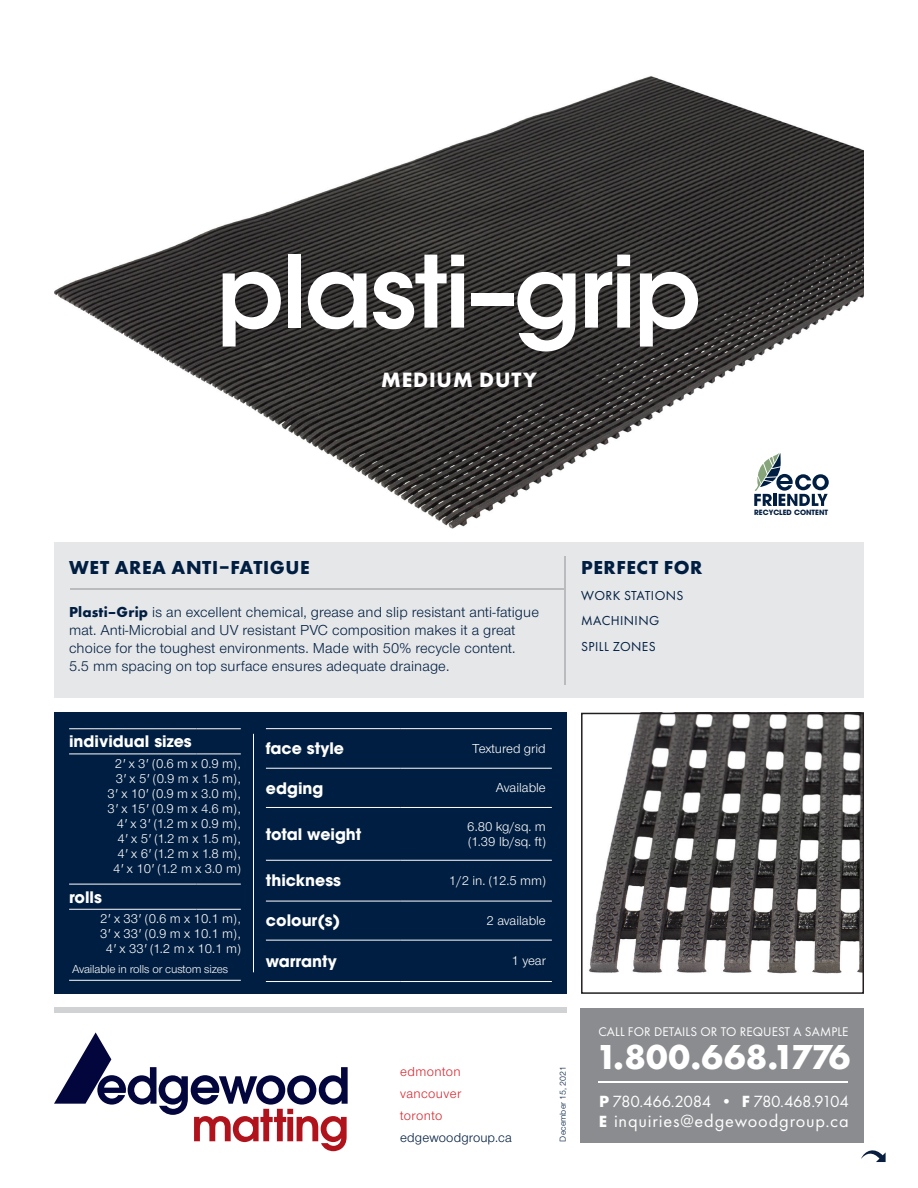
<style>
.page{position:relative;width:918px;height:1188px;background:#fff}
.page>*{position:absolute;margin:0;border:0;box-sizing:border-box;transform-origin:0 0}
.Main_Product_title{font:600 98.7px "ITC Avant Garde Std";letter-spacing:-.03em;color:#fff}
.t1{font:700 36px "Futura PT";letter-spacing:.005em;color:#fff}
.Duty_Category{font:700 21.6px "Futura PT";letter-spacing:.04em;color:#fff}
.Bold_Subhead_perf_fo{font:700 19.5px "Futura PT";letter-spacing:.03em;color:#001e41}
.t2{font:18.3px "Futura PT";letter-spacing:.045em;color:#fff}
.t3{font:16.8px "Futura PT";letter-spacing:-.02em;color:#fff}
.Table_bold{font:700 15.75px "ITC Avant Garde Std";color:#fff}
.Product_Copy{font:15px/18px "Nimbus San Nov";letter-spacing:.01em;color:#001e41}
.Table_Text{font:13.5px/15px "Nimbus San Nov";color:#fff;text-align:right}
.Application_catagori{font:13.5px "Futura PT";letter-spacing:.03em;color:#001e41}
.t4{font:13.5px/21.8px "Nimbus San Nov";letter-spacing:.03em;color:#d9262e;text-align:justify}
.t5{font:13.5px "Nimbus San Nov";letter-spacing:.005em;color:#001e41}
.t6{font:13.05px "Futura PT";letter-spacing:.01em;color:#fff}
.Small_table_text{font:12px "Nimbus San Nov";letter-spacing:-.01em;color:#fff}
.t7{font:9px "Nimbus San Nov";color:#001e41}
.t8{font:700 7.2px "Avant Garde";color:#001e41}
.s1{font-family:"Futura PT";font-weight:700}
.s2{font-family:"Nimbus San";font-weight:300;font-style:italic}
.s3{font-weight:700}
.s4{font-weight:700;font-size:16.8px}
</style>
<div class="page">
<div style="left:54px;top:1008px;width:513px;height:5px;background:#d1d2d4"></div>
<svg style="left:54px;top:1032px;width:294px;height:119px"></svg>
<div style="left:580px;top:1008px;width:284px;height:135px;background:#8a8c8f"></div>
<div style="left:54px;top:712px;width:513px;height:282px;background:#001e41"></div>
<div style="left:54px;top:542px;width:810px;height:156px;background:#e6e7e9"></div>
<hr style="left:70px;top:588px;width:495px;height:2px;background:#babbbe">
<hr style="left:564px;top:556px;width:2px;height:129px;background:#babbbe">
<hr style="left:253px;top:734px;width:1px;height:238px;background:#fff">
<img style="left:54px;top:76px;width:810px;height:452px">
<img style="left:589px;top:716px;width:272px;height:258px">
<div style="left:581px;top:713px;width:283px;height:281px;border:2px solid #231f20"></div>
<div style="left:220px;top:251px;width:491px;height:113px;background:#231f20;opacity:.25"></div>
<div style="left:379px;top:369px;width:170px;height:31px;background:#231f20;opacity:.25"></div>
<hr style="left:69px;top:980px;width:172px;height:1px;background:#fff">
<hr style="left:69px;top:754px;width:128px;height:1px;background:#fff">
<hr style="left:197px;top:754px;width:44px;height:1px;background:#fff">
<hr style="left:69px;top:909px;width:128px;height:1px;background:#fff">
<hr style="left:197px;top:909px;width:44px;height:1px;background:#fff">
<hr style="left:69px;top:729px;width:128px;height:1px;background:#fff">
<hr style="left:197px;top:729px;width:44px;height:1px;background:#fff">
<hr style="left:69px;top:884px;width:128px;height:1px;background:#fff">
<hr style="left:197px;top:884px;width:44px;height:1px;background:#fff">
<hr style="left:599px;top:1082px;width:249px;height:1px;background:#fff">
<div style="left:741px;top:443px;width:100px;height:96px;background:#fff;border-radius:10px"></div>
<svg style="left:754px;top:453px;width:75px;height:53px"></svg>
<hr style="left:266px;top:728px;width:134px;height:1px;background:#fff">
<hr style="left:400px;top:728px;width:152px;height:1px;background:#fff">
<hr style="left:266px;top:768px;width:134px;height:1px;background:#fff">
<hr style="left:400px;top:768px;width:152px;height:1px;background:#fff">
<hr style="left:266px;top:807px;width:134px;height:1px;background:#fff">
<hr style="left:400px;top:807px;width:152px;height:1px;background:#fff">
<hr style="left:266px;top:860px;width:134px;height:1px;background:#fff">
<hr style="left:400px;top:860px;width:152px;height:1px;background:#fff">
<hr style="left:266px;top:901px;width:134px;height:1px;background:#fff">
<hr style="left:400px;top:901px;width:152px;height:1px;background:#fff">
<hr style="left:266px;top:940px;width:134px;height:1px;background:#fff">
<hr style="left:400px;top:940px;width:152px;height:1px;background:#fff">
<hr style="left:266px;top:981px;width:134px;height:1px;background:#fff">
<hr style="left:400px;top:981px;width:152px;height:1px;background:#fff">
<svg style="left:861px;top:1150px;width:25px;height:12px"></svg>
<p class="Main_Product_title" style="left:216px;top:229px;width:487px">plasti–grip</p>
<p class="Duty_Category" style="left:381px;top:366px;width:157px">MEDIUM DUTY</p>
<p class="Bold_Subhead_perf_fo" style="left:69px;top:555px;width:242px">WET AREA ANTI–FATIGUE</p>
<p class="Bold_Subhead_perf_fo" style="left:581px;top:555px;width:123px">PERFECT FOR</p>
<p class="Application_catagori" style="left:581px;top:587px;width:104px">WORK STATIONS</p>
<p class="Application_catagori" style="left:581px;top:613px;width:80px">MACHINING</p>
<p class="Application_catagori" style="left:581px;top:638px;width:76px">SPILL ZONES</p>
<p class="Product_Copy" style="left:69px;top:604px;width:472px"><span class="s1">Plasti–Grip</span> is an excellent chemical, grease and slip resistant anti-fatigue mat. Anti-Microbial and UV resistant PVC composition makes it a great choice for the toughest environments. Made with 50% recycle content.<br>5.5 mm spacing on top surface ensures adequate drainage.</p>
<p class="Table_bold" style="left:69px;top:731px;width:124px">individual sizes</p>
<p class="Table_Text" style="left:108px;top:756px;width:135px">2<span class="s2">'</span> x 3<span class="s2">'</span> (0.6 m x 0.9 m),<br>3<span class="s2">'</span> x 5<span class="s2">'</span> (0.9 m x 1.5 m),<br>3<span class="s2">'</span> x 10<span class="s2">'</span> (0.9 m x 3.0 m),<br>3<span class="s2">'</span> x 15<span class="s2">'</span> (0.9 m x 4.6 m),<br>4<span class="s2">'</span> x 3<span class="s2">'</span> (1.2 m x 0.9 m),<br>4<span class="s2">'</span> x 5<span class="s2">'</span> (1.2 m x 1.5 m),<br>4<span class="s2">'</span> x 6<span class="s2">'</span> (1.2 m x 1.8 m),<br>4<span class="s2">'</span> x 10<span class="s2">'</span> (1.2 m x 3.0 m)</p>
<p class="Table_bold" style="left:69px;top:886px;width:34px">rolls</p>
<p class="Table_Text" style="left:100px;top:911px;width:142px;text-align:center">2<span class="s2">'</span> x 33<span class="s2">'</span> (0.6 m x 10.1 m),<br>3<span class="s2">'</span> x 33<span class="s2">'</span> (0.9 m x 10.1 m),<br>4<span class="s2">'</span> x 33<span class="s2">'</span> (1.2 m x 10.1 m)</p>
<p class="Small_table_text" style="left:72px;top:963px;width:158px">Available in rolls or custom sizes</p>
<p class="Table_bold" style="left:266px;top:738px;width:80px">face style</p>
<p class="Table_Text" style="left:472px;top:741px;width:75px">Textured grid</p>
<p class="Table_bold" style="left:266px;top:778px;width:59px">edging</p>
<p class="Table_Text" style="left:496px;top:780px;width:52px">Available</p>
<p class="Table_bold" style="left:266px;top:824px;width:97px">total weight</p>
<p class="Table_Text" style="left:467px;top:819px;width:80px;text-align:left">6.80 kg/sq. m (1.39 lb/sq. ft)</p>
<p class="Table_bold" style="left:266px;top:870px;width:77px">thickness</p>
<p class="Table_Text" style="left:449px;top:873px;width:98px">1/2 in. (12.5 mm)</p>
<p class="Table_bold" style="left:266px;top:910px;width:76px">colour(s)</p>
<p class="Table_Text" style="left:487px;top:913px;width:61px">2 available</p>
<p class="Table_bold" style="left:266px;top:951px;width:72px">warranty</p>
<p class="Table_Text" style="left:512px;top:953px;width:36px">1 year</p>
<p class="t8" style="left:754px;top:508px;width:75px">RECYCLED CONTENT</p>
<p class="t4" style="left:400px;top:1061px;width:63px">edmonton vancouver toronto</p>
<p class="t5" style="left:400px;top:1129px;width:113px">edgewoodgroup.ca</p>
<p class="t7" style="left:558px;top:1142px;width:77px;rotate:-90deg">December 15, 2021</p>
<p class="t6" style="left:598px;top:1024px;width:252px">CALL FOR DETAILS OR TO REQUEST A SAMPLE</p>
<p class="t1" style="left:596px;top:1034px;width:256px">1.800.668.1776</p>
<p class="t3" style="left:599px;top:1092px;width:251px"><span class="s3">P</span> 780.466.2084 • <span class="s3">F</span> 780.468.9104</p>
<p class="t2" style="left:599px;top:1110px;width:251px"><span class="s4">E</span> inquiries@edgewoodgroup.ca</p>
</div>
